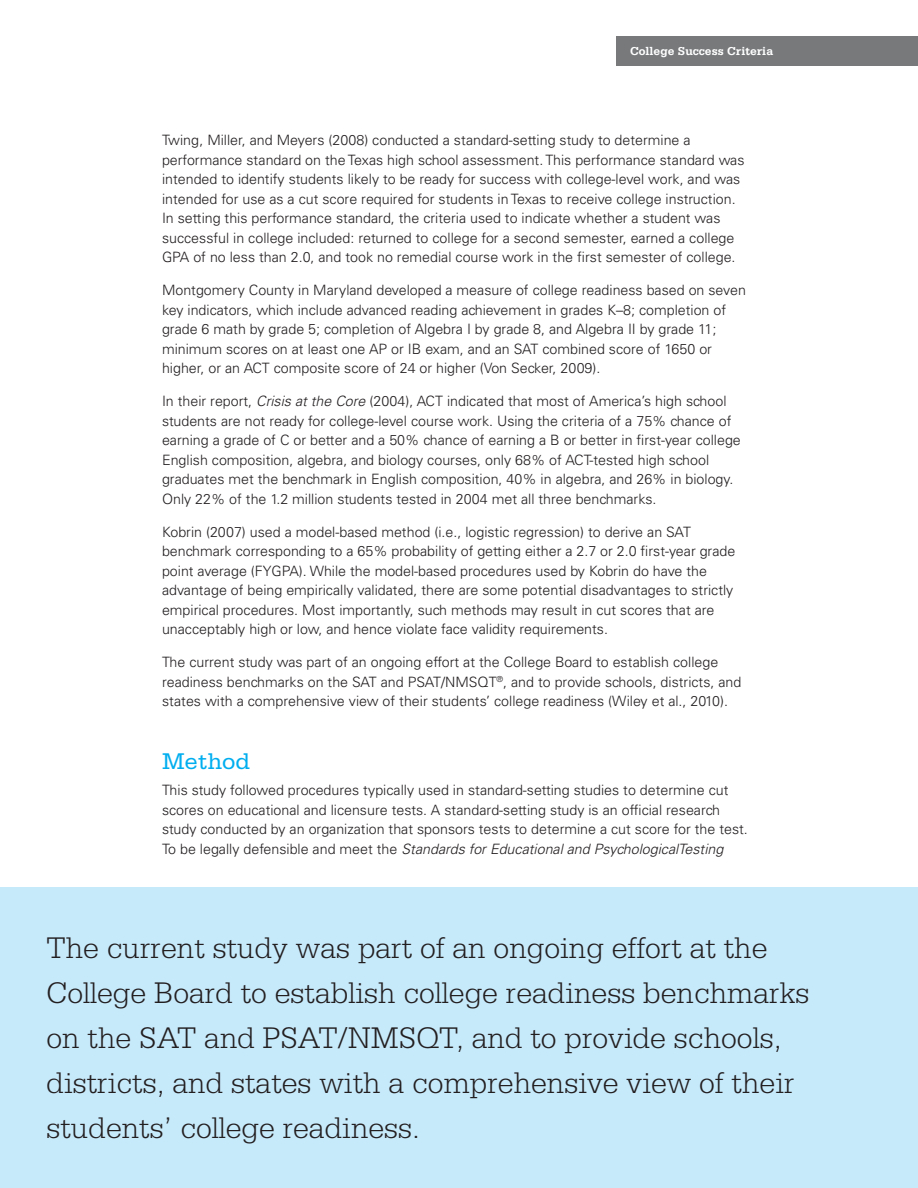
<style>
.page{position:relative;width:918px;height:1188px;background:#fff}
.page>*{position:absolute;margin:0;border:0;box-sizing:border-box;transform-origin:0 0}
.t1{font:300 31.5px/45px "Serifa Std";color:#231f20}
.t2{font:24px "Serifa Std";color:#00aeef}
.t3{font:300 14.25px/19.5px "Univers LT Std";color:#231f20}
.t4{font:700 12.15px "Serifa Std";color:#fff}
.s1{font-style:italic}
</style>
<div class="page">
<div style="left:616px;top:36px;width:302px;height:30px;background:#77797b"></div>
<div style="left:0;top:887px;width:918px;height:301px;background:#c7eafb"></div>
<p class="t4" style="left:630px;top:44px;width:145px">College Success Criteria</p>
<p class="t3" style="left:162px;top:131px;width:584px">Twing, Miller, and Meyers (2008) conducted a standard-setting study to determine a performance standard on the Texas high school assessment. This performance standard was intended to identify students likely to be ready for success with college-level work, and was intended for use as a cut score required for students in Texas to receive college instruction.<br>In setting this performance standard, the criteria used to indicate whether a student was successful in college included: returned to college for a second semester, earned a college GPA of no less than 2.0, and took no remedial course work in the first semester of college.</p>
<p class="t3" style="left:162px;top:280px;width:585px">Montgomery County in Maryland developed a measure of college readiness based on seven key indicators, which include advanced reading achievement in grades K–8; completion of grade 6 math by grade 5; completion of Algebra I by grade 8, and Algebra II by grade 11; minimum scores on at least one AP or IB exam, and an SAT combined score of 1650 or higher, or an ACT composite score of 24 or higher (Von Secker, 2009).</p>
<p class="t3" style="left:162px;top:391px;width:580px">In their report, <span class="s1">Crisis at the Core</span> (2004), ACT indicated that most of America’s high school students are not ready for college-level course work. Using the criteria of a 75% chance of earning a grade of C or better and a 50% chance of earning a B or better in first-year college English composition, algebra, and biology courses, only 68% of ACT-tested high school graduates met the benchmark in English composition, 40% in algebra, and 26% in biology.<br>Only 22% of the 1.2 million students tested in 2004 met all three benchmarks.</p>
<p class="t3" style="left:162px;top:522px;width:575px">Kobrin (2007) used a model-based method (i.e., logistic regression) to derive an SAT benchmark corresponding to a 65% probability of getting either a 2.7 or 2.0 first-year grade point average (FYGPA). While the model-based procedures used by Kobrin do have the advantage of being empirically validated, there are some potential disadvantages to strictly empirical procedures. Most importantly, such methods may result in cut scores that are unacceptably high or low, and hence violate face validity requirements.</p>
<p class="t3" style="left:162px;top:652px;width:581px">The current study was part of an ongoing effort at the College Board to establish college readiness benchmarks on the SAT and PSAT/NMSQT<sup>®</sup>, and to provide schools, districts, and states with a comprehensive view of their students’ college readiness (Wiley et al., 2010).</p>
<h2 class="t2" style="left:162px;top:748px;width:90px">Method</h2>
<p class="t3" style="left:162px;top:780px;width:587px">This study followed procedures typically used in standard-setting studies to determine cut scores on educational and licensure tests. A standard-setting study is an official research study conducted by an organization that sponsors tests to determine a cut score for the test.<br>To be legally defensible and meet the <span class="s1">Standards for Educational and PsychologicalTesting</span></p>
<p class="t1" style="left:46px;top:925px;width:764px">The current study was part of an ongoing effort at the College Board to establish college readiness benchmarks on the SAT and PSAT/NMSQT, and to provide schools, districts, and states with a comprehensive view of their students’ college readiness.</p>
</div>
